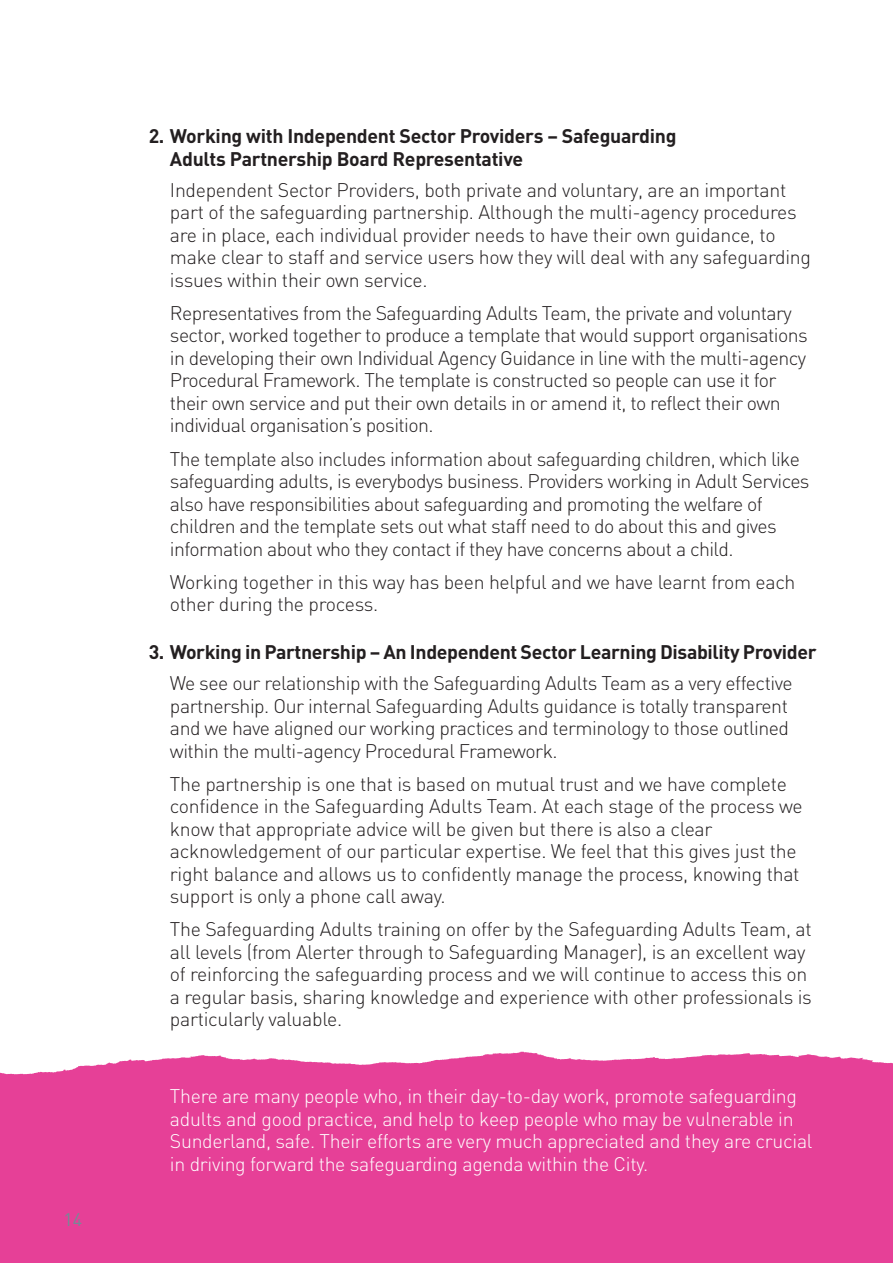
<style>
.page{position:relative;width:893px;height:1263px;background:#fff}
.page>*{position:absolute;margin:0;border:0;box-sizing:border-box;transform-origin:0 0}
.t1{font:300 19.5px/22.5px "DIN";letter-spacing:-.025em;color:#231f20}
.t2{font:300 19.5px/22.5px "DIN";letter-spacing:-.015em;color:#fff}
.t3{font:700 19.5px/22.5px "DIN";letter-spacing:-.02em;color:#231f20}
.t4{font:18px "DIN";color:#748a96}
</style>
<div class="page">
<img style="left:0;top:1051px;width:892px;height:91px">
<div style="left:0;top:1142px;width:892px;height:121px;background:#e64097"></div>
<p class="t4" style="left:64px;top:1213px;width:20px">14</p>
<p class="t3" style="left:170px;top:127px;width:508px;text-indent:-21px">2. Working with Independent Sector Providers – Safeguarding<br>Adults Partnership Board Representative</p>
<p class="t1" style="left:170px;top:181px;width:642px">Independent Sector Providers, both private and voluntary, are an important part of the safeguarding partnership. Although the multi-agency procedures are in place, each individual provider needs to have their own guidance, to make clear to staff and service users how they will deal with any safeguarding issues within their own service.</p>
<p class="t1" style="left:170px;top:304px;width:639px">Representatives from the Safeguarding Adults Team, the private and voluntary sector, worked together to produce a template that would support organisations in developing their own Individual Agency Guidance in line with the multi-agency Procedural Framework. The template is constructed so people can use it for their own service and put their own details in or amend it, to reflect their own individual organisation’s position.</p>
<p class="t1" style="left:170px;top:450px;width:641px">The template also includes information about safeguarding children, which like safeguarding adults, is everybodys business. Providers working in Adult Services also have responsibilities about safeguarding and promoting the welfare of children and the template sets out what staff need to do about this and gives information about who they contact if they have concerns about a child.</p>
<p class="t1" style="left:170px;top:573px;width:627px">Working together in this way has been helpful and we have learnt from each other during the process.</p>
<p class="t3" style="left:149px;top:643px;width:669px">3. Working in Partnership – An Independent Sector Learning Disability Provider</p>
<p class="t1" style="left:170px;top:674px;width:624px">We see our relationship with the Safeguarding Adults Team as a very effective partnership. Our internal Safeguarding Adults guidance is totally transparent and we have aligned our working practices and terminology to those outlined within the multi-agency Procedural Framework.</p>
<p class="t1" style="left:170px;top:775px;width:634px">The partnership is one that is based on mutual trust and we have complete confidence in the Safeguarding Adults Team. At each stage of the process we know that appropriate advice will be given but there is also a clear acknowledgement of our particular expertise. We feel that this gives just the right balance and allows us to confidently manage the process, knowing that support is only a phone call away.</p>
<p class="t1" style="left:170px;top:921px;width:643px">The Safeguarding Adults training on offer by the Safeguarding Adults Team, at all levels (from Alerter through to Safeguarding Manager), is an excellent way of reinforcing the safeguarding process and we will continue to access this on a regular basis, sharing knowledge and experience with other professionals is particularly valuable.</p>
<p class="t2" style="left:170px;top:1087px;width:644px">There are many people who, in their day-to-day work, promote safeguarding adults and good practice, and help to keep people who may be vulnerable in Sunderland, safe. Their efforts are very much appreciated and they are crucial in driving forward the safeguarding agenda within the City.</p>
</div>
